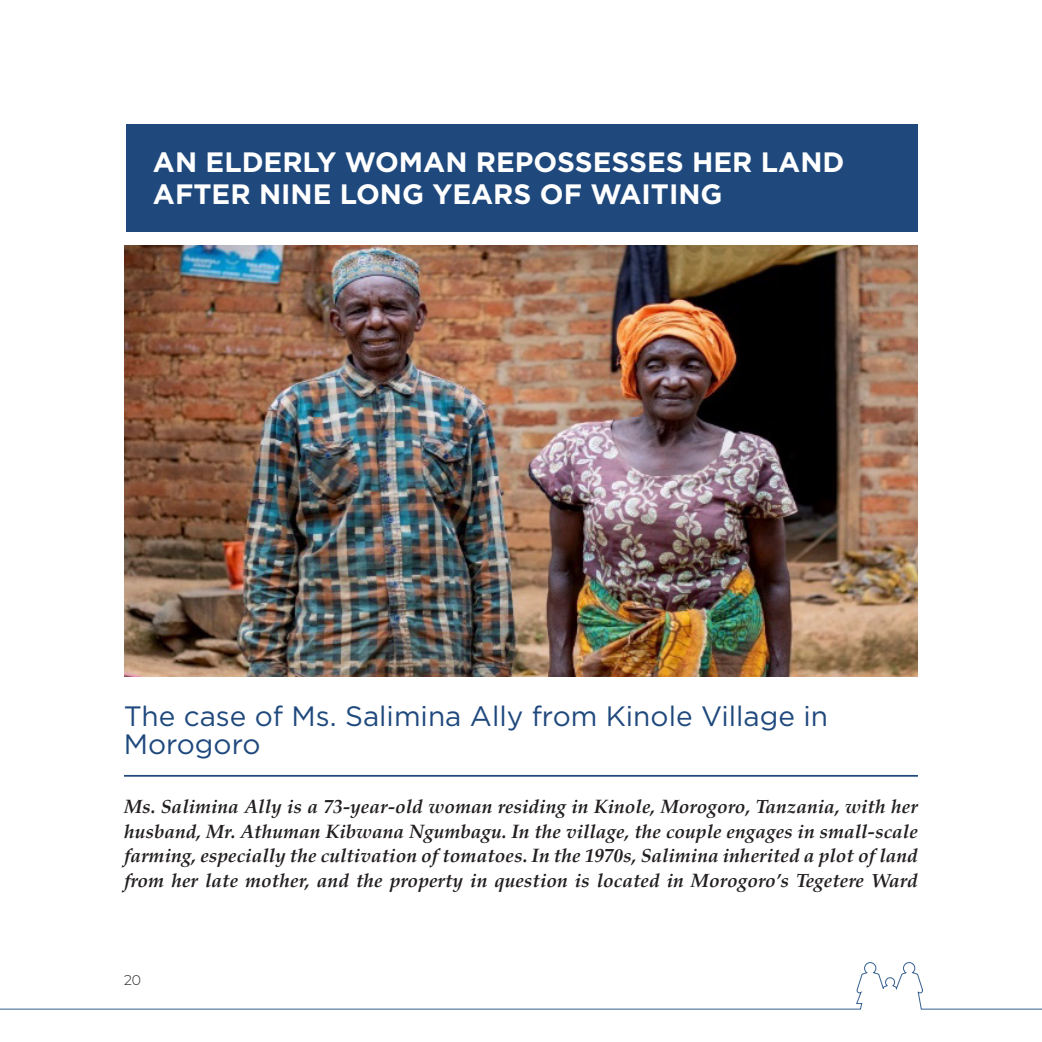
<style>
.page{position:relative;width:1042px;height:1042px;background:#fff}
.page>*{position:absolute;margin:0;border:0;box-sizing:border-box;transform-origin:0 0}
.t1{font:700 28px/31.5px "Gotham";color:#fff}
.t2{font:28px/28px "Gotham";color:#1f497d}
.t3{font:italic 700 19.25px/24.5px "Palatino";color:#231f20;text-align:justify}
.t4{font:300 14px "Montserrat";color:#231f20}
</style>
<div class="page">
<svg style="left:0;top:962px;width:1042px;height:48px"></svg>
<div style="left:126px;top:124px;width:792px;height:108px;background:#1f497d"></div>
<img style="left:124px;top:245px;width:794px;height:432px">
<hr style="left:124px;top:775px;width:794px;height:2px;background:#1f497d">
<h1 class="t1" style="left:153px;top:146px;width:693px">AN ELDERLY WOMAN REPOSSESSES HER LAND<br>AFTER NINE LONG YEARS OF WAITING</h1>
<h1 class="t2" style="left:124px;top:701px;width:706px">The case of Ms. Salimina Ally from Kinole Village in<br>Morogoro</h1>
<p class="t3" style="left:124px;top:794px;width:795px">Ms. Salimina Ally is a 73-year-old woman residing in Kinole, Morogoro, Tanzania, with her husband, Mr. Athuman Kibwana Ngumbagu. In the village, the couple engages in small-scale farming, especially the cultivation of tomatoes. In the 1970s, Salimina inherited a plot of land from her late mother, and the property in question is located in Morogoro’s Tegetere Ward</p>
<p class="t4" style="left:124px;top:970px;width:19px">20</p>
</div>
